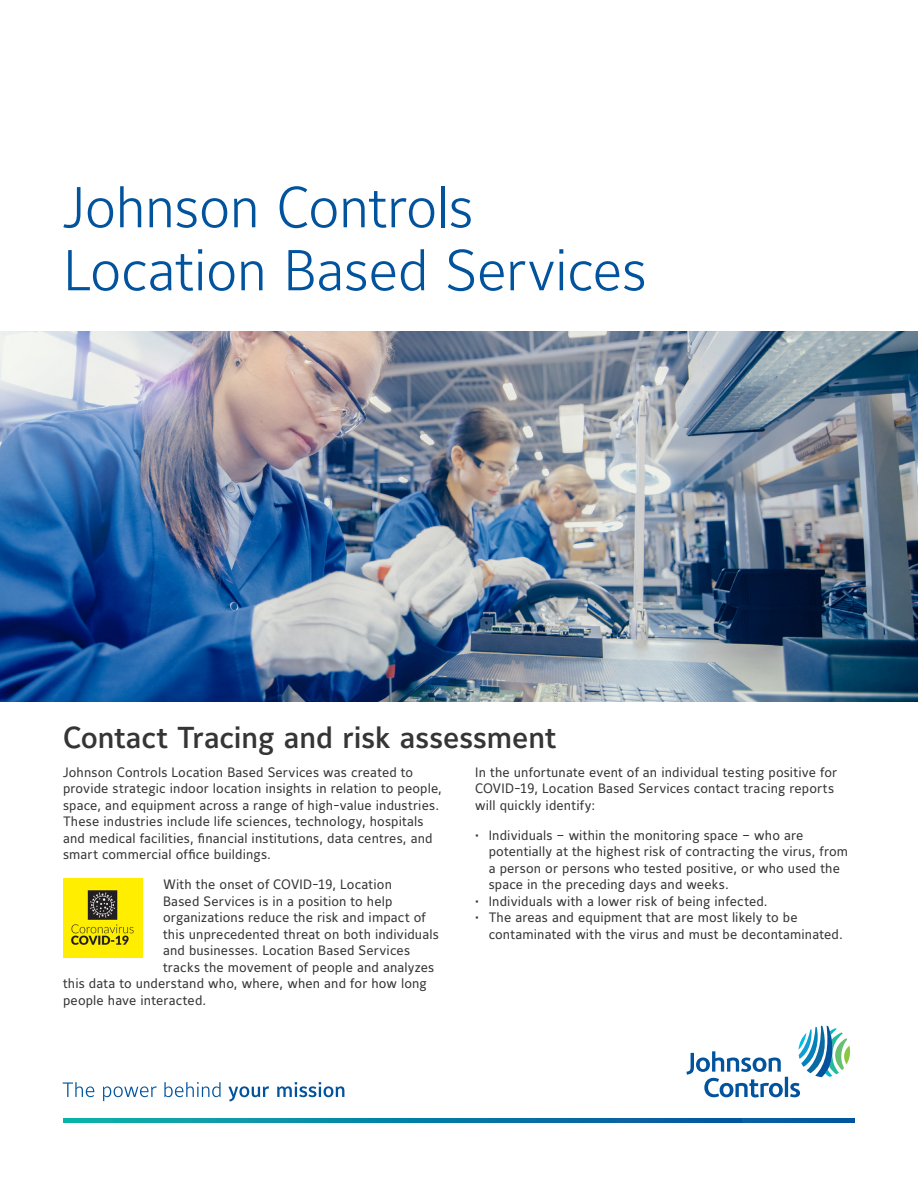
<style>
.page{position:relative;width:918px;height:1188px;background:#fff}
.page>*{position:absolute;margin:0;border:0;box-sizing:border-box;transform-origin:0 0}
.Bullets{font:300 57px "Maurea Jci Lf ML";letter-spacing:-.01em;color:#01539e}
.t1{font:500 30px "Maurea Jci Tf ML";letter-spacing:-.005em;color:#363536}
.Body{font:13.5px/16.5px "Maurea Jci Tf ML";letter-spacing:.01em;color:#363536}
</style>
<div class="page">
<svg style="left:63px;top:1082px;width:31px;height:15px"></svg>
<svg style="left:103px;top:1086px;width:54px;height:15px"></svg>
<svg style="left:164px;top:1082px;width:57px;height:15px"></svg>
<svg style="left:228px;top:1086px;width:41px;height:15px"></svg>
<svg style="left:277px;top:1082px;width:67px;height:15px"></svg>
<svg style="left:686px;top:1026px;width:164px;height:72px"></svg>
<hr style="left:63px;top:1118px;width:792px;height:4px;background:#065ca0">
<svg style="left:63px;top:1118px;width:546px;height:4px;background:#088ba6"></svg>
<img style="left:0;top:332px;width:918px;height:370px">
<img style="left:63px;top:879px;width:79px;height:78px">
<p class="Bullets" style="left:63px;top:172px;width:412px">Johnson Controls</p>
<p class="Bullets" style="left:63px;top:235px;width:585px">Location Based Services</p>
<p class="t1" style="left:63px;top:719px;width:495px">Contact Tracing and risk assessment</p>
<p class="Body" style="left:63px;top:764px;width:381px">Johnson Controls Location Based Services was created to provide strategic indoor location insights in relation to people, space, and equipment across a range of high-value industries.<br>These industries include life sciences, technology, hospitals and medical facilities, financial institutions, data centres, and smart commercial office buildings.</p>
<p class="Body" style="left:163px;top:876px;width:230px">With the onset of COVID-19, Location</p>
<p class="Body" style="left:163px;top:893px;width:231px">Based Services is in a position to help</p>
<p class="Body" style="left:163px;top:909px;width:264px">organizations reduce the risk and impact of</p>
<p class="Body" style="left:163px;top:926px;width:277px">this unprecedented threat on both individuals</p>
<p class="Body" style="left:163px;top:942px;width:248px">and businesses. Location Based Services</p>
<p class="Body" style="left:163px;top:959px;width:273px">tracks the movement of people and analyzes</p>
<p class="Body" style="left:63px;top:975px;width:365px">this data to understand who, where, when and for how long</p>
<p class="Body" style="left:63px;top:992px;width:145px">people have interacted.</p>
<p class="Body" style="left:475px;top:764px;width:363px">In the unfortunate event of an individual testing positive for<br>COVID-19, Location Based Services contact tracing reports will quickly identify:</p>
<p class="Body" style="left:489px;top:827px;width:361px;text-indent:-14px">• Individuals – within the monitoring space – who are potentially at the highest risk of contracting the virus, from a person or persons who tested positive, or who used the space in the preceding days and weeks.</p>
<p class="Body" style="left:475px;top:893px;width:294px">• Individuals with a lower risk of being infected.</p>
<p class="Body" style="left:489px;top:909px;width:356px;text-indent:-14px">• The areas and equipment that are most likely to be contaminated with the virus and must be decontaminated.</p>
</div>
